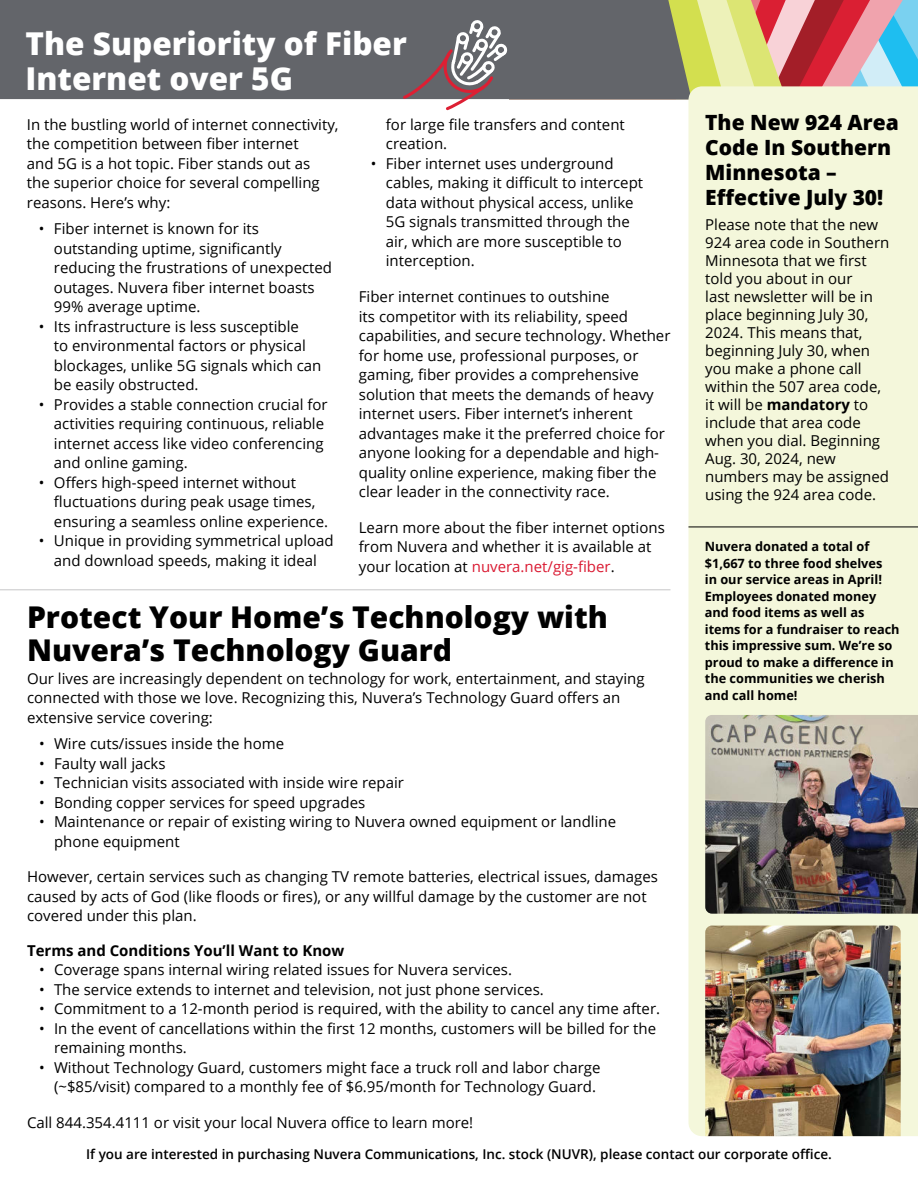
<style>
.page{position:relative;width:918px;height:1188px;background:#fff}
.page>*{position:absolute;margin:0;border:0;box-sizing:border-box;transform-origin:0 0}
.t1{font:800 31.5px/34.5px "Open Sans";color:#fff}
.t2{font:800 30px/33px "Open Sans";color:#000}
.t3{font:800 21px/25.2px "Open Sans";color:#000}
.t4{font:15px/19.5px "Open Sans";color:#000}
.t5{font:700 15px "Open Sans";color:#000}
.t6{font:600 13.5px "Open Sans";color:#000}
.t7{font:700 12.75px/16.5px "Open Sans";color:#000}
.s1{color:#da1a32}
.s2{font-weight:700}
</style>
<div class="page">
<div style="left:0;top:0;width:403px;height:99px;background:#63656a"></div>
<div style="left:689px;top:110px;width:229px;height:1026px;background:#f4f7db"></div>
<hr style="left:0;top:589px;width:671px;height:1px;background:#c6c6c7">
<hr style="left:689px;top:527px;width:229px;height:1px;background:#000">
<img style="left:705px;top:715px;width:213px;height:199px">
<img style="left:705px;top:926px;width:196px;height:210px">
<svg style="left:403px;top:0;width:515px;height:110px;background:#a2958b"></svg>
<h1 class="t1" style="left:26px;top:30px;width:383px">The Superiority of Fiber<br>Internet over 5G</h1>
<p class="t4" style="left:27px;top:116px;width:313px">In the bustling world of internet connectivity, the competition between fiber internet<br>and 5G is a hot topic. Fiber stands out as<br>the superior choice for several compelling reasons. Here’s why:</p>
<p class="t4" style="left:54px;top:220px;width:280px;text-indent:-15px">• Fiber internet is known for its outstanding uptime, significantly reducing the frustrations of unexpected outages. Nuvera fiber internet boasts 99% average uptime.</p>
<p class="t4" style="left:54px;top:318px;width:269px;text-indent:-15px">• Its infrastructure is less susceptible<br>to environmental factors or physical blockages, unlike 5G signals which can be easily obstructed.</p>
<p class="t4" style="left:54px;top:396px;width:275px;text-indent:-15px">• Provides a stable connection crucial for activities requiring continuous, reliable internet access like video conferencing and online gaming.</p>
<p class="t4" style="left:54px;top:474px;width:276px;text-indent:-15px">• Offers high-speed internet without fluctuations during peak usage times, ensuring a seamless online experience.</p>
<p class="t4" style="left:39px;top:532px;width:296px;text-align:center">• Unique in providing symmetrical upload and download speeds, making it ideal</p>
<p class="t4" style="left:386px;top:114px;width:241px">for large file transfers and content creation.</p>
<p class="t4" style="left:386px;top:155px;width:259px;text-indent:-15px">• Fiber internet uses underground cables, making it difficult to intercept data without physical access, unlike 5G signals transmitted through the air, which are more susceptible to interception.</p>
<p class="t4" style="left:359px;top:288px;width:313px">Fiber internet continues to outshine<br>its competitor with its reliability, speed capabilities, and secure technology. Whether for home use, professional purposes, or gaming, fiber provides a comprehensive solution that meets the demands of heavy internet users. Fiber internet’s inherent advantages make it the preferred choice for anyone looking for a dependable and high&shy;quality online experience, making fiber the clear leader in the connectivity race.</p>
<p class="t4" style="left:359px;top:517px;width:307px">Learn more about the fiber internet options from Nuvera and whether it is available at your location at <span class="s1">nuvera.net/gig-fiber</span>.</p>
<h2 class="t2" style="left:27px;top:604px;width:582px">Protect Your Home’s Technology with<br>Nuvera’s Technology Guard</h2>
<p class="t4" style="left:27px;top:670px;width:619px">Our lives are increasingly dependent on technology for work, entertainment, and staying connected with those we love. Recognizing this, Nuvera’s Technology Guard offers an extensive service covering:</p>
<p class="t4" style="left:39px;top:735px;width:247px">• Wire cuts/issues inside the home</p>
<p class="t4" style="left:39px;top:755px;width:128px">• Faulty wall jacks</p>
<p class="t4" style="left:39px;top:774px;width:367px">• Technician visits associated with inside wire repair</p>
<p class="t4" style="left:39px;top:794px;width:328px">• Bonding copper services for speed upgrades</p>
<p class="t4" style="left:54px;top:813px;width:564px;text-indent:-15px">• Maintenance or repair of existing wiring to Nuvera owned equipment or landline phone equipment</p>
<p class="t4" style="left:27px;top:869px;width:633px">However, certain services such as changing TV remote batteries, electrical issues, damages caused by acts of God (like floods or fires), or any willful damage by the customer are not covered under this plan.</p>
<p class="t5" style="left:27px;top:944px;width:319px">Terms and Conditions You’ll Want to Know</p>
<p class="t4" style="left:39px;top:961px;width:475px">• Coverage spans internal wiring related issues for Nuvera services.</p>
<p class="t4" style="left:39px;top:981px;width:506px">• The service extends to internet and television, not just phone services.</p>
<p class="t4" style="left:39px;top:1000px;width:623px">• Commitment to a 12-month period is required, with the ability to cancel any time after.</p>
<p class="t4" style="left:54px;top:1020px;width:604px;text-indent:-15px">• In the event of cancellations within the first 12 months, customers will be billed for the remaining months.</p>
<p class="t4" style="left:39px;top:1059px;width:563px;text-align:right">• Without Technology Guard, customers might face a truck roll and labor charge (~$85/visit) compared to a monthly fee of $6.95/month for Technology Guard.</p>
<p class="t4" style="left:27px;top:1112px;width:448px">Call 844.354.4111 or visit your local Nuvera office to learn more!</p>
<h3 class="t3" style="left:705px;top:112px;width:195px">The New 924 Area<br>Code In Southern<br>Minnesota –<br>Effective July 30!</h3>
<p class="t4" style="left:705px;top:217px;width:186px;line-height:18px">Please note that the new<br>924 area code in Southern<br>Minnesota that we first told you about in our<br>last newsletter will be in place beginning July 30,<br>2024. This means that, beginning July 30, when you make a phone call within the 507 area code, it will be <span class="s2">mandatory</span> to include that area code when you dial. Beginning<br>Aug. 30, 2024, new numbers may be assigned using the 924 area code.</p>
<p class="t7" style="left:705px;top:540px;width:196px">Nuvera donated a total of $1,667 to three food shelves<br>in our service areas in April!<br>Employees donated money and food items as well as items for a fundraiser to reach this impressive sum. We’re so proud to make a difference in the communities we cherish and call home!</p>
<p class="t6" style="left:86px;top:1145px;width:747px">If you are interested in purchasing Nuvera Communications, Inc. stock (NUVR), please contact our corporate office.</p>
</div>
